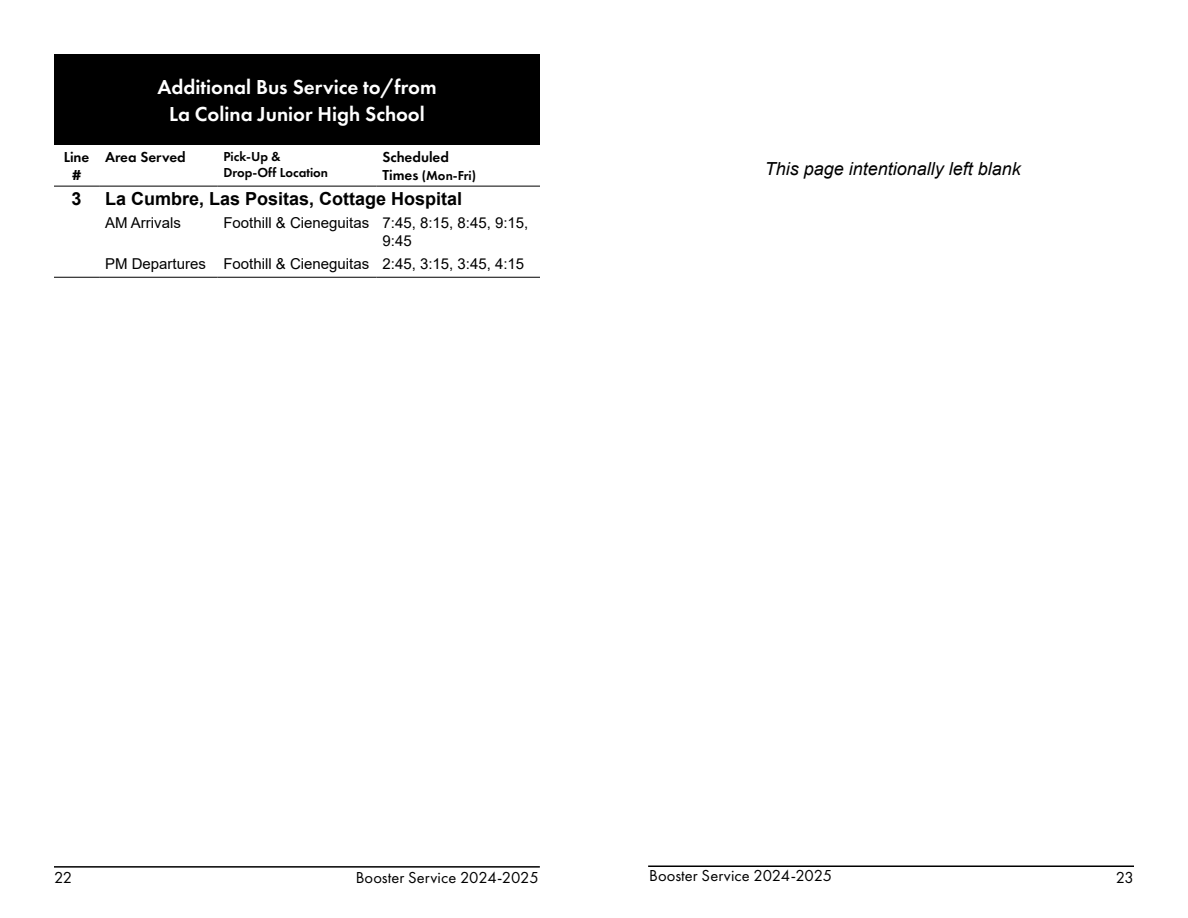
<style>
.page{position:relative;width:1188px;height:918px;background:#fff}
.page>*{position:absolute;margin:0;border:0;box-sizing:border-box;transform-origin:0 0}
.t1{font:600 21px/27px "Futura PT";color:#fff;text-align:center}
.t2{font:700 18px "Arial";color:#000}
.t3{font:italic 18px "Arial";color:#000}
.t4{font:16.5px "Futura PT";letter-spacing:.005em;color:#000}
.t5{font:15px/18px "Arial";color:#000}
.t6{font:600 15px/18px "Futura PT";color:#000;text-align:center}
.t7{font:600 13.5px/16.2px "Futura PT";color:#000}
.s1{font-size:15px}
</style>
<div class="page">
<hr style="left:648px;top:865px;width:486px;height:2px;background:#000">
<hr style="left:54px;top:866px;width:486px;height:2px;background:#000">
<div style="left:54px;top:54px;width:486px;height:91px;background:#000"></div>
<hr style="left:54px;top:277px;width:45px;height:1px;background:#000">
<hr style="left:99px;top:277px;width:118px;height:1px;background:#000">
<hr style="left:217px;top:277px;width:160px;height:1px;background:#000">
<hr style="left:377px;top:277px;width:163px;height:1px;background:#000">
<hr style="left:54px;top:186px;width:45px;height:1px;background:#000">
<hr style="left:99px;top:186px;width:118px;height:1px;background:#000">
<hr style="left:217px;top:186px;width:160px;height:1px;background:#000">
<hr style="left:377px;top:186px;width:163px;height:1px;background:#000">
<h1 class="t1" style="left:157px;top:75px;width:281px">Additional Bus Service to/from<br>La Colina Junior High School</h1>
<p class="t6" style="left:64px;top:149px;width:27px">Line #</p>
<p class="t6" style="left:105px;top:149px;width:82px">Area Served</p>
<p class="t7" style="left:223px;top:149px;width:106px">Pick-Up &amp;<br>Drop-Off Location</p>
<p class="t6" style="left:382px;top:149px;width:68px">Scheduled</p>
<p class="t7" style="left:382px;top:168px;width:95px"><span class="s1">Times</span> (Mon-Fri)</p>
<p class="t2" style="left:72px;top:192px;width:12px">3</p>
<p class="t2" style="left:105px;top:192px;width:359px">La Cumbre, Las Positas, Cottage Hospital</p>
<p class="t5" style="left:105px;top:215px;width:77px">AM Arrivals</p>
<p class="t5" style="left:382px;top:215px;width:147px;text-indent:-159px">Foothill &amp; Cieneguitas 7:45, 8:15, 8:45, 9:15,<br>9:45</p>
<p class="t5" style="left:105px;top:256px;width:421px">PM Departures Foothill &amp; Cieneguitas 2:45, 3:15, 3:45, 4:15</p>
<p class="t3" style="left:765px;top:162px;width:258px">This page intentionally left blank</p>
<p class="t4" style="left:356px;top:868px;width:185px">Booster Service 2024-2025</p>
<p class="t4" style="left:649px;top:866px;width:185px">Booster Service 2024-2025</p>
<p class="t4" style="left:54px;top:868px;width:20px">22</p>
<p class="t4" style="left:1116px;top:868px;width:20px">23</p>
</div>
